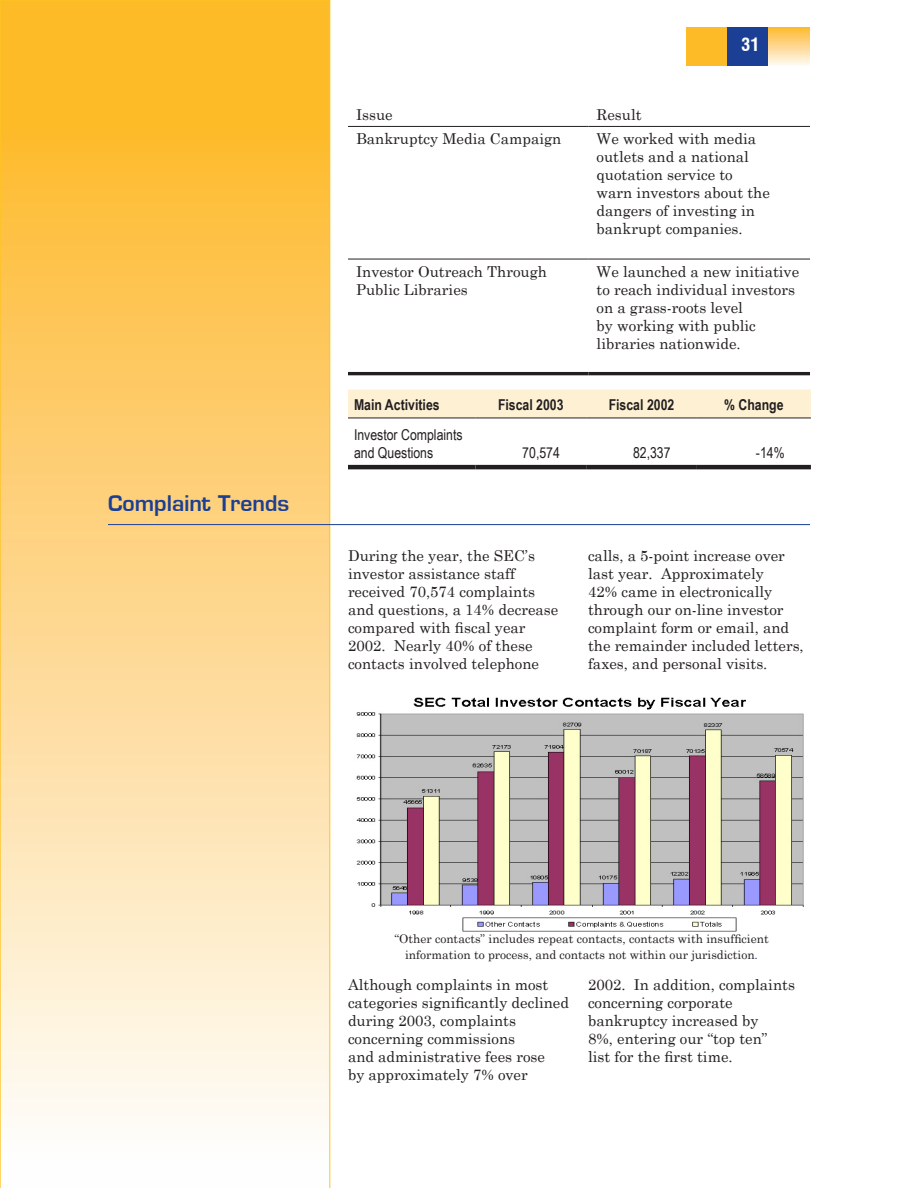
<style>
.page{position:relative;width:918px;height:1188px;background:#fff}
.page>*{position:absolute;margin:0;border:0;box-sizing:border-box;transform-origin:0 0}
.t1{font:700 21px "Euromode";color:#1b3f94}
.t2{font:700 condensed 18px "Switzerland";color:#fff}
.t3{font:15px/18px "Century Schoolbook";color:#231f20}
.t4{font:15px/18px "Arial Narrow";color:#231f20}
.t5{font:700 15px "Arial Narrow";color:#231f20}
.t6{font:12px/16.5px "Century Schoolbook";color:#231f20;text-align:center}
.s1{font-family:"Arial";color:#1b3f94}
</style>
<div class="page">
<svg style="left:0;top:0;width:330px;height:1188px;background:#fdd78b"></svg>
<div style="left:686px;top:27px;width:41px;height:39px;background:#fdbb28"></div>
<div style="left:727px;top:27px;width:42px;height:39px;background:#1b3f94"></div>
<div style="left:769px;top:27px;width:41px;height:39px;background:linear-gradient(to bottom,#feb930,#fef9f4)"></div>
<hr style="left:348px;top:259px;width:241px;height:1px;background:#231f20">
<hr style="left:589px;top:259px;width:221px;height:1px;background:#231f20">
<hr style="left:348px;top:372px;width:241px;height:3px;background:#231f20">
<hr style="left:589px;top:372px;width:221px;height:3px;background:#231f20">
<hr style="left:348px;top:126px;width:241px;height:1px;background:#231f20">
<hr style="left:589px;top:126px;width:221px;height:1px;background:#231f20">
<div style="left:348px;top:390px;width:463px;height:28px;background:#fef1d3"></div>
<hr style="left:348px;top:465px;width:128px;height:4px;background:#231f20">
<hr style="left:476px;top:465px;width:110px;height:4px;background:#231f20">
<hr style="left:586px;top:465px;width:111px;height:4px;background:#231f20">
<hr style="left:697px;top:465px;width:114px;height:4px;background:#231f20">
<hr style="left:348px;top:418px;width:128px;height:1px;background:#231f20">
<hr style="left:476px;top:418px;width:110px;height:1px;background:#231f20">
<hr style="left:586px;top:418px;width:111px;height:1px;background:#231f20">
<hr style="left:697px;top:418px;width:114px;height:1px;background:#231f20">
<hr style="left:108px;top:524px;width:702px;height:1px;background:#1b3f94">
<img style="left:356px;top:697px;width:448px;height:235px">
<h1 class="t1" style="left:108px;top:490px;width:183px">Complaint Trends</h1>
<p class="t2" style="left:741px;top:34px;width:19px">31</p>
<p class="t3" style="left:356px;top:104px;width:38px">Issue</p>
<p class="t3" style="left:597px;top:104px;width:46px">Result</p>
<p class="t3" style="left:356px;top:129px;width:207px">Bankruptcy Media Campaign</p>
<p class="t3" style="left:597px;top:129px;width:175px">We worked with media outlets and a national quotation service to warn investors about the dangers of investing in bankrupt companies.</p>
<p class="t3" style="left:356px;top:261px;width:192px">Investor Outreach Through<br>Public Libraries</p>
<p class="t3" style="left:597px;top:261px;width:204px">We launched a new initiative to reach individual investors on a grass-roots level<br>by working with public libraries nationwide.</p>
<p class="t5" style="left:354px;top:396px;width:87px">Main Activities</p>
<p class="t5" style="left:498px;top:396px;width:67px">Fiscal 2003</p>
<p class="t5" style="left:609px;top:396px;width:67px">Fiscal 2002</p>
<p class="t5" style="left:724px;top:396px;width:61px">% Change</p>
<p class="t4" style="left:354px;top:426px;width:110px">Investor Complaints and Questions</p>
<p class="t4" style="left:522px;top:444px;width:39px">70,574</p>
<p class="t4" style="left:633px;top:444px;width:39px">82,337</p>
<p class="t4" style="left:756px;top:444px;width:30px">-14%</p>
<p class="t3" style="left:348px;top:546px;width:212px">During the year, the SEC’s investor assistance staff received 70,574 complaints and questions, a 14% decrease compared with fiscal year<br>2002. Nearly 40% of these contacts involved telephone</p>
<p class="t3" style="left:588px;top:546px;width:217px">calls, a 5-point increase over last year. Approximately<br>42% came in electronically through our on-line investor complaint form or email, and the remainder included letters, faxes, and personal visits.</p>
<p class="t6" style="left:394px;top:929px;width:376px">“Other contacts” includes repeat contacts, contacts with insufficient information to process, and contacts not within our jurisdiction<span class="s1">.</span></p>
<p class="t3" style="left:348px;top:975px;width:223px">Although complaints in most categories significantly declined during 2003, complaints concerning commissions<br>and administrative fees rose<br>by approximately 7% over</p>
<p class="t3" style="left:588px;top:975px;width:208px">2002. In addition, complaints concerning corporate bankruptcy increased by<br>8%, entering our “top ten”<br>list for the first time.</p>
</div>
